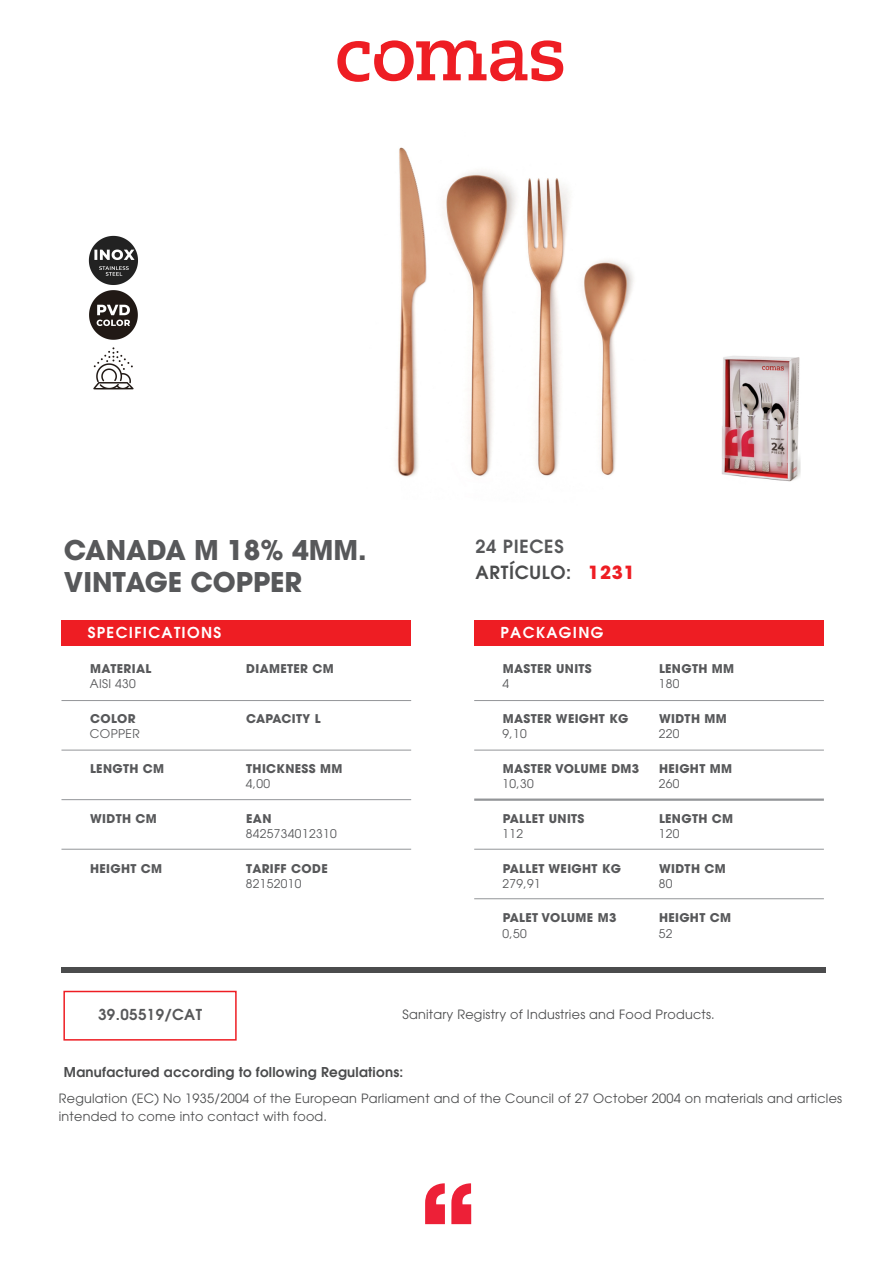
<style>
.page{position:relative;width:893px;height:1263px;background:#fff}
.page>*{position:absolute;margin:0;border:0;box-sizing:border-box;transform-origin:0 0}
.t1{font:700 27px/32.4px "Avant Garde";color:#57585a}
.t2{font:600 18px/25.7px "Avant Garde";letter-spacing:.04em;color:#4b4c4d}
.t3{font:600 15px "Avant Garde";letter-spacing:.09em;color:#fff}
.t4{font:600 15px "Avant Garde";letter-spacing:.03em;color:#57585a}
.t5{font:600 13.5px "Avant Garde";letter-spacing:.02em;color:#4b4c4d}
.t6{font:12.75px/18px "Avant Garde";letter-spacing:.02em;color:#4b4c4d}
.t7{font:700 12px "Avant Garde";letter-spacing:.03em;color:#57585a}
.t8{font:12px "Avant Garde";letter-spacing:.03em;color:#57585a}
.s1{color:#57585a}
.s2{font-weight:700;color:#ee1d23}
</style>
<div class="page">
<svg style="left:425px;top:1183px;width:20px;height:41px"></svg>
<svg style="left:451px;top:1183px;width:20px;height:41px"></svg>
<svg style="left:337px;top:40px;width:226px;height:42px"></svg>
<div style="left:61px;top:620px;width:350px;height:25px;background:#ee1d23"></div>
<div style="left:61px;top:967px;width:765px;height:6px;background:#4b4c4d"></div>
<hr style="left:61px;top:700px;width:350px;height:1px;background:#939598">
<hr style="left:61px;top:750px;width:350px;height:1px;background:#939598">
<hr style="left:61px;top:799px;width:350px;height:1px;background:#939598">
<hr style="left:61px;top:849px;width:350px;height:1px;background:#939598">
<div style="left:474px;top:620px;width:350px;height:25px;background:#ee1d23"></div>
<hr style="left:474px;top:700px;width:350px;height:1px;background:#939598">
<hr style="left:474px;top:750px;width:350px;height:1px;background:#939598">
<hr style="left:474px;top:798px;width:350px;height:3px;background:#939598">
<hr style="left:474px;top:849px;width:350px;height:1px;background:#939598">
<hr style="left:474px;top:898px;width:350px;height:1px;background:#939598">
<div style="left:63px;top:991px;width:174px;height:49px;border:2px solid #ee1d23"></div>
<img style="left:88px;top:235px;width:50px;height:155px">
<img style="left:396px;top:147px;width:405px;height:335px">
<h1 class="t1" style="left:64px;top:534px;width:304px">CANADA M 18% 4MM.<br>VINTAGE COPPER</h1>
<h2 class="t2" style="left:475px;top:533px;width:161px"><span class="s1">24 PIECES<br></span>ARTÍCULO: <span class="s2">1231</span></h2>
<p class="t3" style="left:88px;top:623px;width:135px">SPECIFICATIONS</p>
<p class="t7" style="left:90px;top:661px;width:63px">MATERIAL</p>
<p class="t7" style="left:246px;top:661px;width:89px">DIAMETER CM</p>
<p class="t3" style="left:500px;top:623px;width:104px">PACKAGING</p>
<p class="t7" style="left:503px;top:661px;width:91px">MASTER UNITS</p>
<p class="t7" style="left:659px;top:661px;width:77px">LENGTH MM</p>
<p class="t8" style="left:90px;top:677px;width:48px">AISI 430</p>
<p class="t8" style="left:502px;top:677px;width:8px">4</p>
<p class="t8" style="left:659px;top:677px;width:22px">180</p>
<p class="t7" style="left:90px;top:711px;width:47px">COLOR</p>
<p class="t7" style="left:246px;top:711px;width:76px">CAPACITY L</p>
<p class="t7" style="left:503px;top:711px;width:127px">MASTER WEIGHT KG</p>
<p class="t7" style="left:659px;top:711px;width:69px">WIDTH MM</p>
<p class="t8" style="left:90px;top:727px;width:51px">COPPER</p>
<p class="t8" style="left:502px;top:727px;width:26px">9,10</p>
<p class="t8" style="left:659px;top:727px;width:22px">220</p>
<p class="t7" style="left:90px;top:761px;width:76px">LENGTH CM</p>
<p class="t7" style="left:246px;top:761px;width:98px">THICKNESS MM</p>
<p class="t7" style="left:503px;top:761px;width:138px">MASTER VOLUME DM3</p>
<p class="t7" style="left:659px;top:761px;width:75px">HEIGHT MM</p>
<p class="t7" style="left:90px;top:810px;width:68px">WIDTH CM</p>
<p class="t8" style="left:246px;top:776px;width:26px">4,00</p>
<p class="t7" style="left:246px;top:810px;width:27px">EAN</p>
<p class="t8" style="left:246px;top:826px;width:92px">8425734012310</p>
<p class="t8" style="left:502px;top:777px;width:33px">10,30</p>
<p class="t8" style="left:502px;top:826px;width:22px">112</p>
<p class="t7" style="left:503px;top:810px;width:83px">PALLET UNITS</p>
<p class="t8" style="left:659px;top:777px;width:22px">260</p>
<p class="t7" style="left:659px;top:810px;width:76px">LENGTH CM</p>
<p class="t8" style="left:659px;top:826px;width:22px">120</p>
<p class="t7" style="left:90px;top:860px;width:74px">HEIGHT CM</p>
<p class="t7" style="left:246px;top:860px;width:83px">TARIFF CODE</p>
<p class="t7" style="left:503px;top:860px;width:120px">PALLET WEIGHT KG</p>
<p class="t7" style="left:659px;top:860px;width:68px">WIDTH CM</p>
<p class="t8" style="left:246px;top:876px;width:57px">82152010</p>
<p class="t8" style="left:502px;top:876px;width:40px">279,91</p>
<p class="t8" style="left:502px;top:926px;width:26px">0,50</p>
<p class="t7" style="left:503px;top:910px;width:115px">PALET VOLUME M3</p>
<p class="t8" style="left:659px;top:876px;width:15px">80</p>
<p class="t7" style="left:659px;top:910px;width:74px">HEIGHT CM</p>
<p class="t8" style="left:659px;top:926px;width:15px">52</p>
<p class="t4" style="left:98px;top:1005px;width:105px">39.05519/CAT</p>
<p class="t6" style="left:402px;top:1006px;width:314px">Sanitary Registry of Industries and Food Products.</p>
<p class="t5" style="left:64px;top:1063px;width:341px">Manufactured according to following Regulations:</p>
<p class="t6" style="left:59px;top:1090px;width:785px">Regulation (EC) No 1935/2004 of the European Parliament and of the Council of 27 October 2004 on materials and articles intended to come into contact with food.</p>
</div>
